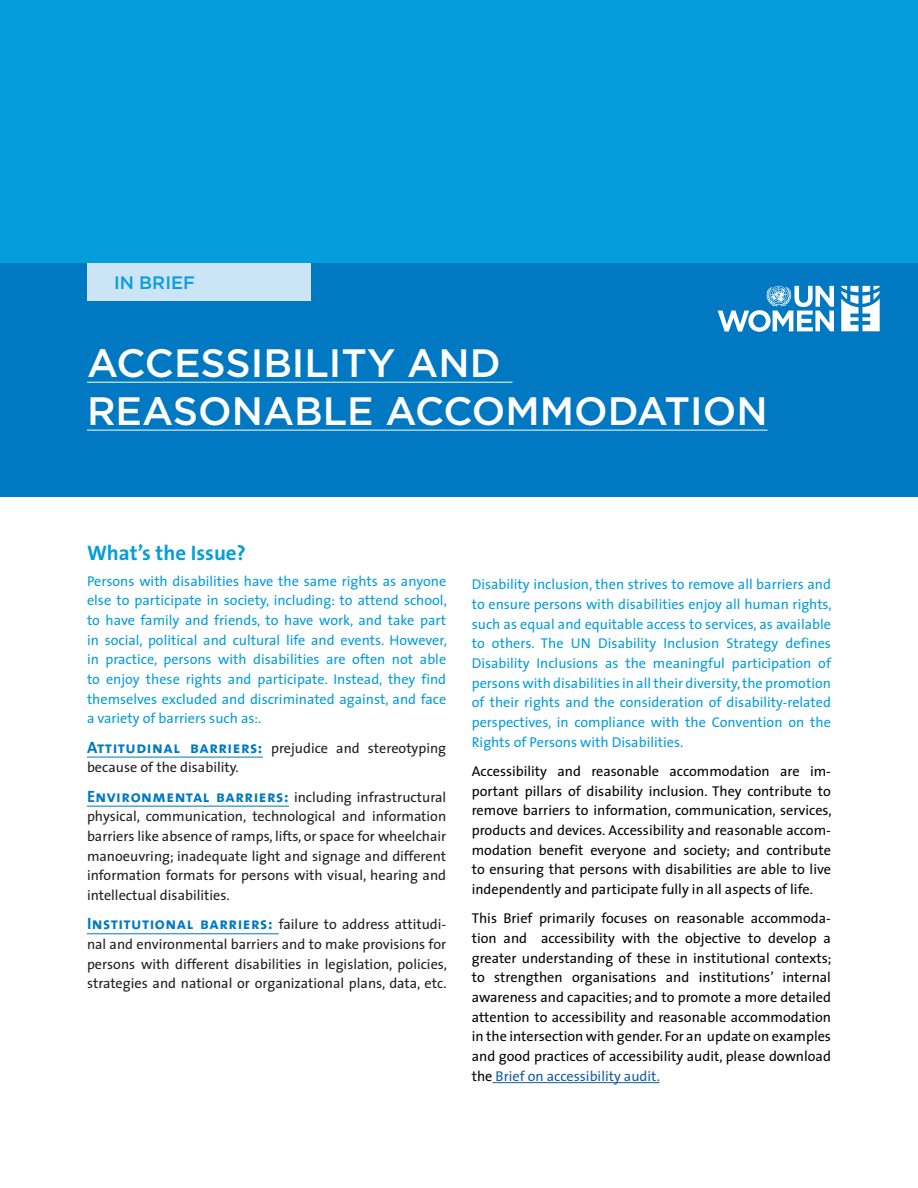
<style>
.page{position:relative;width:918px;height:1188px;background:#fff}
.page>*{position:absolute;margin:0;border:0;box-sizing:border-box;transform-origin:0 0}
.t1{font:500 39.6px/48px "Gotham";color:#fff}
.t2{font:700 21px "The Sans";color:#069ddc}
.t3{font:500 18px "Gotham";color:#069ddc}
.t4{font:14.25px/19.6px "The Sans";color:#069ddc;text-align:justify}
.t5{font:14.25px/19.6px "The Sans";color:#040503;text-align:justify}
.t6{font:14.25px/19.6px "The Sans";color:#231f20;text-align:justify}
.s1{font-family:"The Sans Bold Caps";font-size:16.5px;color:#0079c2}
.s2{color:#175d9e}
</style>
<div class="page">
<div style="left:0;top:263px;width:918px;height:234px;background:#0079c2"></div>
<hr style="left:87px;top:757px;width:176px;height:1px;background:#0079c2">
<hr style="left:87px;top:806px;width:202px;height:1px;background:#0079c2">
<hr style="left:87px;top:933px;width:192px;height:1px;background:#0079c2">
<hr style="left:87px;top:382px;width:426px;height:1px;background:#fff">
<hr style="left:87px;top:430px;width:681px;height:1px;background:#fff">
<div style="left:87px;top:263px;width:224px;height:38px;background:#cbe4f6"></div>
<svg style="left:718px;top:285px;width:116px;height:47px"></svg>
<svg style="left:841px;top:286px;width:39px;height:45px"></svg>
<hr style="left:492px;top:1082px;width:168px;height:1px;background:#175d9e">
<div style="left:0;top:0;width:918px;height:263px;background:#069ddc"></div>
<p class="t3" style="left:114px;top:271px;width:82px">IN BRIEF</p>
<h1 class="t1" style="left:87px;top:338px;width:682px">ACCESSIBILITY AND<br>REASONABLE ACCOMMODATION</h1>
<h2 class="t2" style="left:87px;top:535px;width:160px">What’s the Issue?</h2>
<p class="t4" style="left:87px;top:571px;width:361px">Persons with disabilities have the same rights as anyone else to participate in society, including: to attend school, to have family and friends, to have work, and take part in social, political and cultural life and events. However, in practice, persons with disabilities are often not able to enjoy these rights and participate. Instead, they find themselves excluded and discriminated against, and face a variety of barriers such as:.</p>
<p class="t6" style="left:87px;top:738px;width:361px"><span class="s1">Attitudinal barriers:</span> prejudice and stereotyping because of the disability.</p>
<p class="t6" style="left:87px;top:787px;width:361px"><span class="s1">Environmental barriers:</span> including infrastructural physical, communication, technological and information barriers like absence of ramps, lifts, or space for wheelchair manoeuvring; inadequate light and signage and different information formats for persons with visual, hearing and intellectual disabilities.</p>
<p class="t6" style="left:87px;top:914px;width:361px"><span class="s1">Institutional barriers:</span> failure to address attitudi&shy;nal and environmental barriers and to make provisions for persons with different disabilities in legislation, policies, strategies and national or organizational plans, data, etc.</p>
<p class="t4" style="left:472px;top:574px;width:361px">Disability inclusion, then strives to remove all barriers and to ensure persons with disabilities enjoy all human rights, such as equal and equitable access to services, as available to others. The UN Disability Inclusion Strategy defines Disability Inclusions as the meaningful participation of persons with disabilities in all their diversity, the promotion of their rights and the consideration of disability-related perspectives, in compliance with the Convention on the Rights of Persons with Disabilities.</p>
<p class="t5" style="left:472px;top:761px;width:361px">Accessibility and reasonable accommodation are im&shy;portant pillars of disability inclusion. They contribute to remove barriers to information, communication, services, products and devices. Accessibility and reasonable accom&shy;modation benefit everyone and society; and contribute to ensuring that persons with disabilities are able to live independently and participate fully in all aspects of life.</p>
<p class="t5" style="left:472px;top:908px;width:361px">This Brief primarily focuses on reasonable accommoda&shy;tion and accessibility with the objective to develop a greater understanding of these in institutional contexts; to strengthen organisations and institutions’ internal awareness and capacities; and to promote a more detailed attention to accessibility and reasonable accommodation in the intersection with gender. For an update on examples and good practices of accessibility audit, please download the <span class="s2">Brief on accessibility audit.</span></p>
</div>
